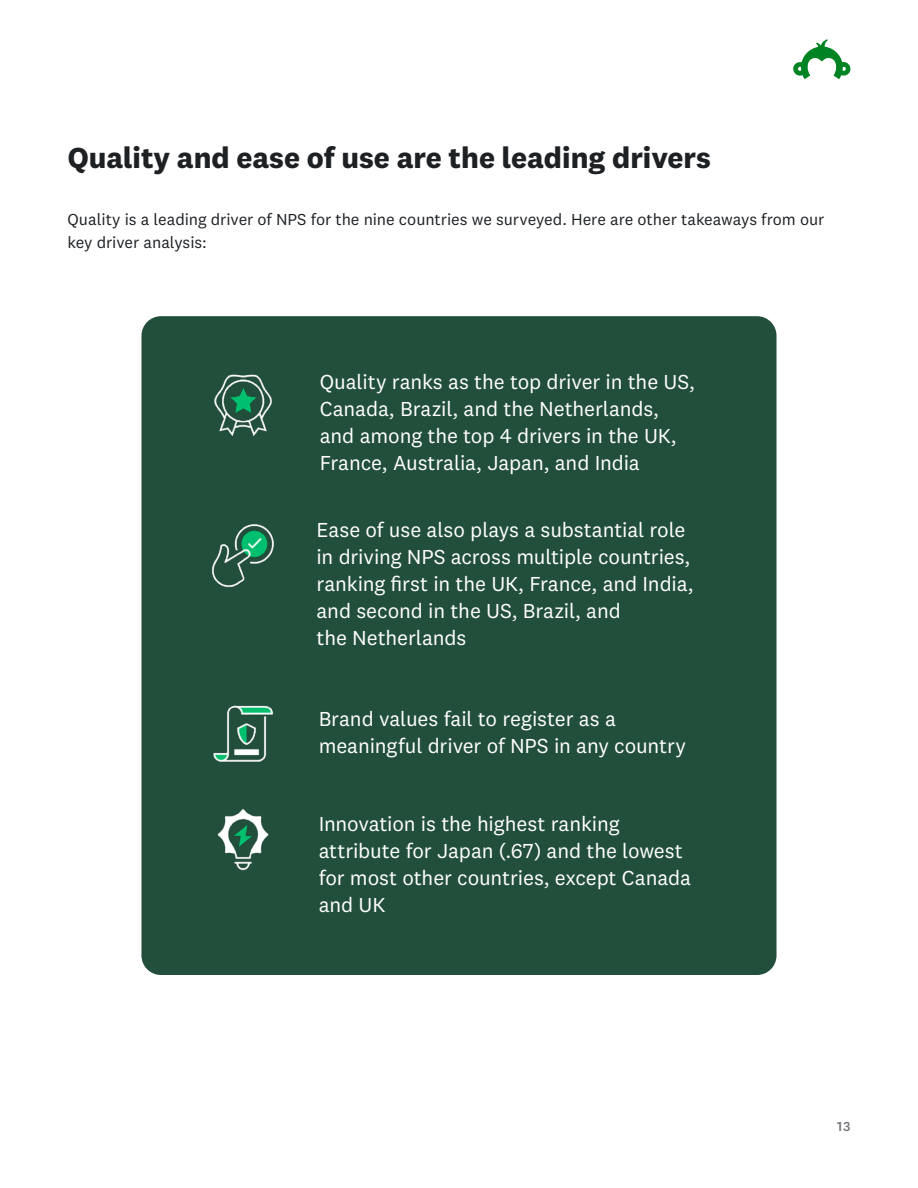
<style>
.page{position:relative;width:918px;height:1188px;background:#fff}
.page>*{position:absolute;margin:0;border:0;box-sizing:border-box;transform-origin:0 0}
.t1{font:700 30px "National 2";color:#1e2124}
.t2{font:21px/27px "National 2";letter-spacing:-.005em;color:#fff}
.t3{font:16.5px/22.5px "National 2";color:#1e2124}
.t4{font:500 13.5px "National 2";color:#73747a}
</style>
<div class="page">
<svg style="left:793px;top:39px;width:57px;height:40px"></svg>
<div style="left:143px;top:318px;width:632px;height:656px;background:#224f3c;border-radius:18px"></div>
<div style="left:141px;top:316px;width:636px;height:659px;border:3px solid #224f3c;border-radius:18px"></div>
<img style="left:214px;top:374px;width:58px;height:63px">
<img style="left:211px;top:524px;width:63px;height:64px">
<img style="left:213px;top:705px;width:61px;height:57px">
<img style="left:217px;top:809px;width:52px;height:62px">
<h1 class="t1" style="left:68px;top:139px;width:645px">Quality and ease of use are the leading drivers</h1>
<p class="t3" style="left:68px;top:208px;width:758px">Quality is a leading driver of NPS for the nine countries we surveyed. Here are other takeaways from our key driver analysis:</p>
<p class="t2" style="left:320px;top:368px;width:377px">Quality ranks as the top driver in the US, Canada, Brazil, and the Netherlands, and among the top 4 drivers in the UK, France, Australia, Japan, and India</p>
<p class="t2" style="left:317px;top:516px;width:379px">Ease of use also plays a substantial role in driving NPS across multiple countries, ranking first in the UK, France, and India, and second in the US, Brazil, and<br>the Netherlands</p>
<p class="t2" style="left:319px;top:705px;width:369px">Brand values fail to register as a meaningful driver of NPS in any country</p>
<p class="t2" style="left:319px;top:810px;width:374px">Innovation is the highest ranking attribute for Japan (.67) and the lowest for most other countries, except Canada and UK</p>
<p class="t4" style="left:837px;top:1118px;width:15px">13</p>
</div>
